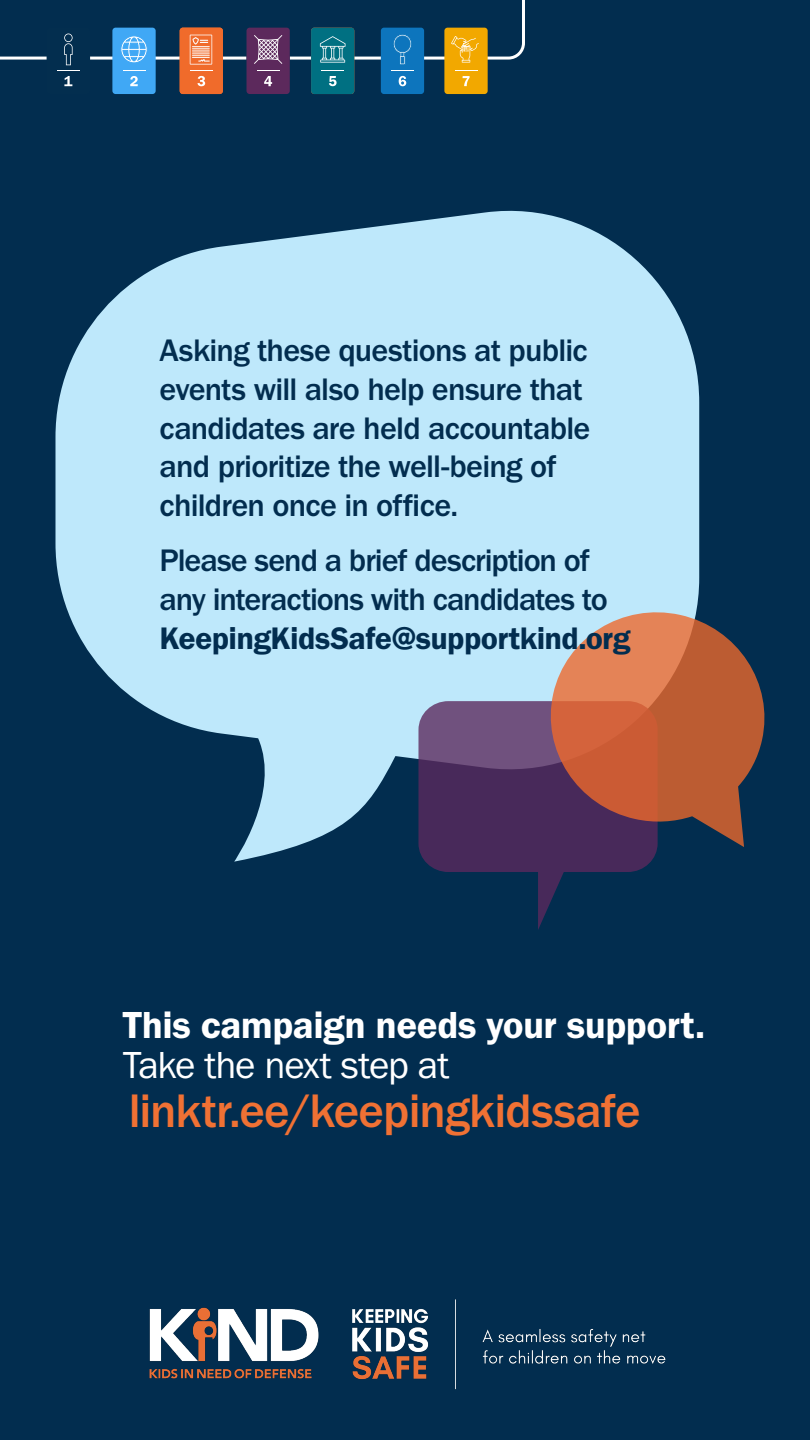
<style>
.page{position:relative;width:810px;height:1440px;background:#022d4f}
.page>*{position:absolute;margin:0;border:0;box-sizing:border-box;transform-origin:0 0}
.t1{font:500 48.75px "Franklin Gothic URW";letter-spacing:-.02em;color:#f07134}
.t2{font:39px "Franklin Gothic URW Dem";letter-spacing:-.015em;color:#fff}
.t3{font:39px "Franklin Gothic URW Boo";letter-spacing:-.03em;color:#fff}
.t4{font:500 32.25px/38.7px "Franklin Gothic URW";letter-spacing:-.025em;color:#022d4f}
.t5{font:32.25px "Franklin Gothic URW Dem";letter-spacing:-.02em;color:#022d4f}
</style>
<div class="page">
<img style="left:149px;top:1299px;width:517px;height:91px">
<svg style="left:56px;top:210px;width:643px;height:652px;fill:#bee8fb"></svg>
<svg style="left:418px;top:701px;width:240px;height:229px"></svg>
<svg style="left:541px;top:602px;width:224px;height:245px;background:#a16354"></svg>
<svg style="left:0;top:0;width:525px;height:95px"></svg>
<p class="t4" style="left:160px;top:331px;width:432px">Asking these questions at public events will also help ensure that candidates are held accountable and prioritize the well-being of children once in office.</p>
<p class="t4" style="left:160px;top:541px;width:450px">Please send a brief description of any interactions with candidates to</p>
<p class="t5" style="left:160px;top:618px;width:472px">KeepingKidsSafe@supportkind.org</p>
<p class="t2" style="left:123px;top:1001px;width:584px">This campaign needs your support.</p>
<p class="t3" style="left:123px;top:1041px;width:328px">Take the next step at</p>
<h1 class="t1" style="left:129px;top:1080px;width:514px">linktr.ee/keepingkidssafe</h1>
</div>
